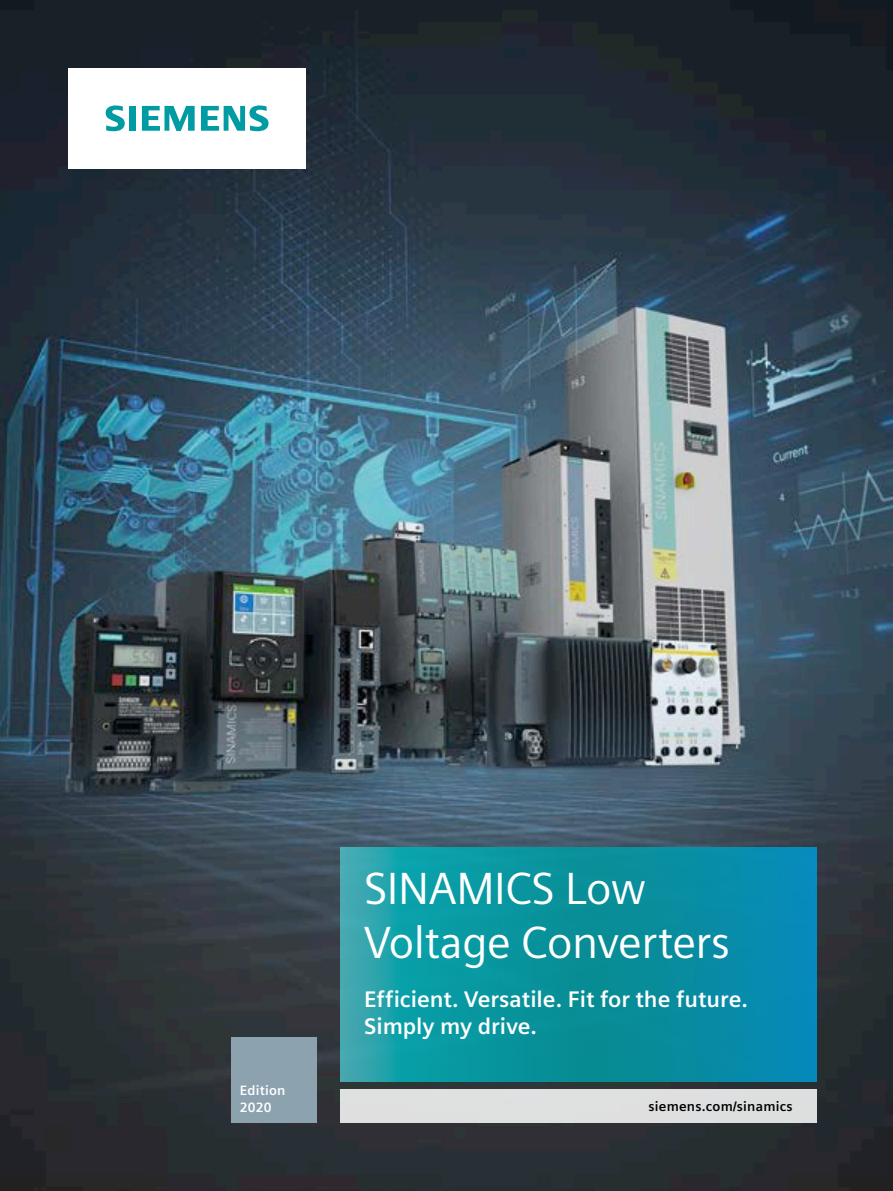
<style>
.page{position:relative;width:893px;height:1191px;background:#fff}
.page>*{position:absolute;margin:0;border:0;box-sizing:border-box;transform-origin:0 0}
.t1{font:45px/54px "Siemens Sans Global";letter-spacing:-.01em;color:#fff}
.t2{font:700 22.5px/27px "Siemens Sans Global";color:#fff}
.t3{font:700 13.5px "Siemens Sans Global";letter-spacing:.015em;color:#000}
.t4{font:700 13.5px/17px "Siemens Sans Global";letter-spacing:.015em;color:#fff}
</style>
<div class="page">
<img style="left:0;top:0;width:893px;height:1191px">
<div style="left:340px;top:1089px;width:476px;height:34px;background:#dfdfe0"></div>
<svg style="left:340px;top:847px;width:476px;height:234px;background:#0d93a4"></svg>
<div style="left:68px;top:68px;width:237px;height:101px;background:#fff"></div>
<svg style="left:106px;top:105px;width:30px;height:26px"></svg>
<svg style="left:142px;top:106px;width:53px;height:25px"></svg>
<svg style="left:201px;top:105px;width:68px;height:26px"></svg>
<div style="left:231px;top:1037px;width:85px;height:86px;background:#8ca3af"></div>
<p class="t4" style="left:240px;top:1082px;width:47px">Edition<br>2020</p>
<h1 class="t1" style="left:364px;top:863px;width:368px">SINAMICS Low<br>Voltage Converters</h1>
<p class="t2" style="left:364px;top:985px;width:385px">Efficient. Versatile. Fit for the future.<br>Simply my drive.</p>
<p class="t3" style="left:648px;top:1098px;width:146px">siemens.com/sinamics</p>
</div>
